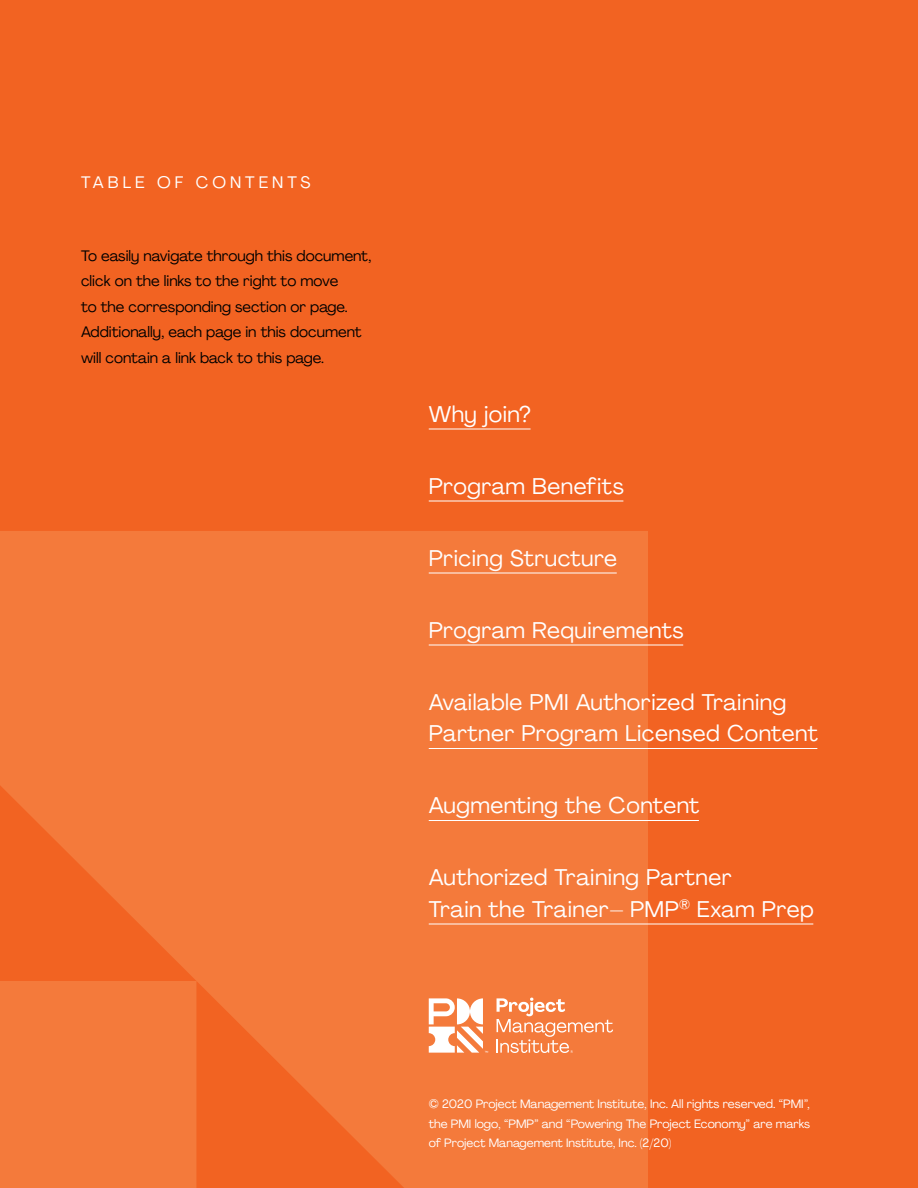
<style>
.page{position:relative;width:918px;height:1188px;background:#f26322}
.page>*{position:absolute;margin:0;border:0;box-sizing:border-box;transform-origin:0 0}
.t1{font:22.5px/31.5px "Agrandir";letter-spacing:.02em;color:#fff}
.t2{font:16.5px "Agrandir";letter-spacing:.24em;color:#fff}
.t3{font:15px/25.5px "Agrandir";color:#000}
.t4{font:12px/19.5px "Agrandir";color:#fff;text-align:justify}
</style>
<div class="page">
<svg style="left:0;top:531px;width:648px;height:657px;background:#f37738"></svg>
<hr style="left:429px;top:429px;width:102px;height:1px;background:#fff">
<hr style="left:429px;top:501px;width:194px;height:1px;background:#fff">
<hr style="left:429px;top:573px;width:188px;height:1px;background:#fff">
<hr style="left:429px;top:645px;width:254px;height:1px;background:#fff">
<hr style="left:429px;top:748px;width:388px;height:1px;background:#fff">
<hr style="left:429px;top:820px;width:270px;height:1px;background:#fff">
<hr style="left:429px;top:924px;width:384px;height:1px;background:#fff">
<svg style="left:429px;top:998px;width:59px;height:55px;background:#f9c1a4"></svg>
<svg style="left:497px;top:998px;width:116px;height:55px;background:#f5915e"></svg>
<p class="t2" style="left:81px;top:172px;width:26px">Table</p>
<p class="t2" style="left:157px;top:172px;width:143px">of Conte nts</p>
<p class="t3" style="left:81px;top:242px;width:292px">To easily navigate through this document, click on the links to the right to move<br>to the corresponding section or page.<br>Additionally, each page in this document will contain a link back to this page.</p>
<p class="t1" style="left:429px;top:398px;width:104px">Why join?</p>
<p class="t1" style="left:429px;top:470px;width:197px">Program Benefits</p>
<p class="t1" style="left:429px;top:542px;width:190px">Pricing Structure</p>
<p class="t1" style="left:429px;top:614px;width:256px">Program Requirements</p>
<p class="t1" style="left:429px;top:686px;width:391px">Available PMI Authorized Training<br>Partner Program Licensed Content</p>
<p class="t1" style="left:429px;top:789px;width:272px">Augmenting the Content</p>
<p class="t1" style="left:429px;top:861px;width:387px">Authorized Training Partner<br>Train the Trainer– PMP<sup>®</sup> Exam Prep</p>
<p class="t4" style="left:429px;top:1094px;width:383px">© 2020 Project Management Institute, Inc. All rights reserved. “PMI”, the PMI logo, “PMP” and “Powering The Project Economy” are marks of Project Management Institute, Inc. (2/20)</p>
</div>
